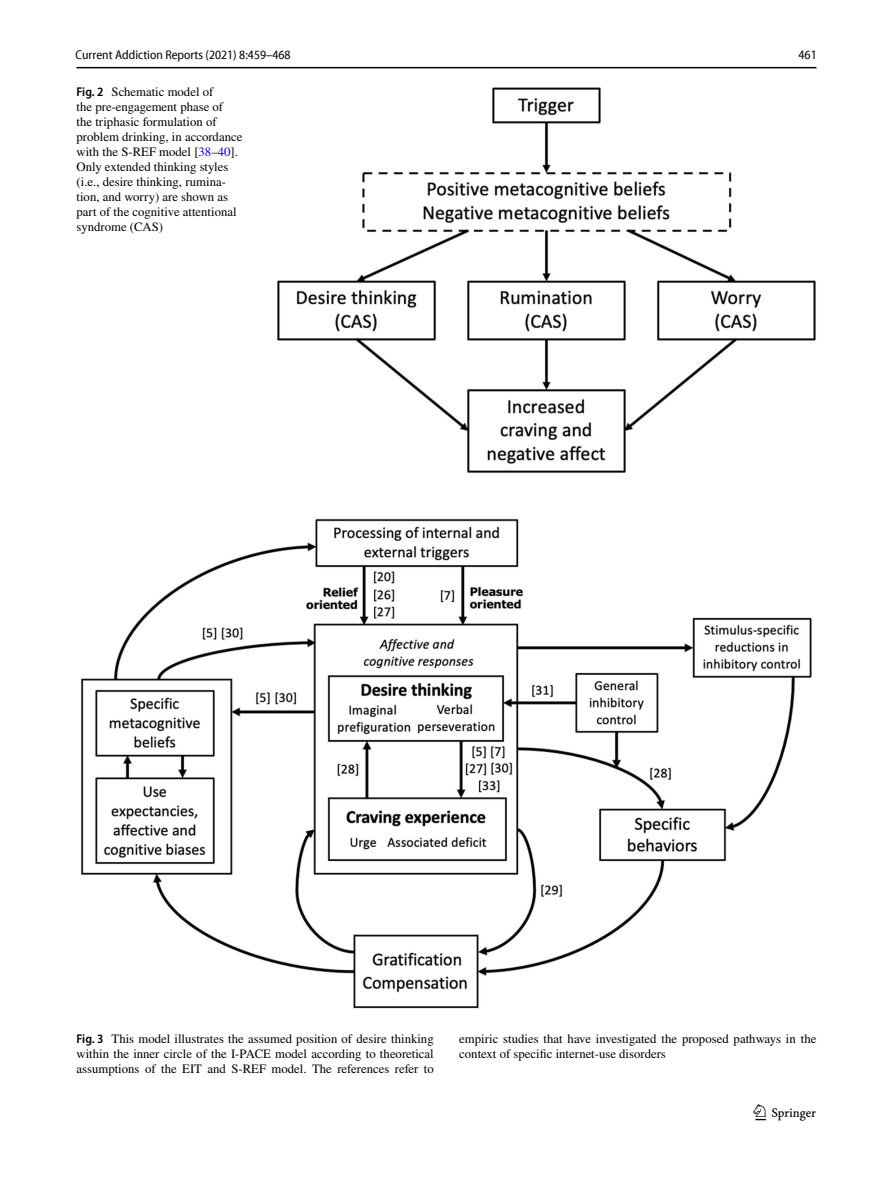
<style>
.page{position:relative;width:893px;height:1187px;background:#fff}
.page>*{position:absolute;margin:0;border:0;box-sizing:border-box;transform-origin:0 0}
.t1{font:22.5px "Springnew Regular 3";color:#000}
.t2{font:12.75px/15px "STIX";color:#000}
.t3{font:semi-condensed 12.75px "Myriad Pro Unic";color:#000}
.s1{font-family:"Myriad Pro";font-weight:600;font-stretch:semi-condensed}
.s2{color:#00f}
</style>
<div class="page">
<hr style="left:77px;top:67px;width:739px;height:1px;background:#000">
<img style="left:277px;top:87px;width:539px;height:386px">
<img style="left:81px;top:518px;width:731px;height:490px">
<p class="t3" style="left:76px;top:50px;width:217px">Current Addiction Reports (2021) 8:459–468</p>
<p class="t3" style="left:798px;top:50px;width:20px">461</p>
<p class="t2" style="left:77px;top:85px;width:167px"><span class="s1">Fig. 2</span> Schematic model of<br>the pre-engagement phase of<br>the triphasic formulation of problem drinking, in accordance with the S-REF model [<span class="s2">38</span>–<span class="s2">40</span>].<br>Only extended thinking styles (i.e., desire thinking, rumina&shy;tion, and worry) are shown as part of the cognitive attentional syndrome (CAS)</p>
<p class="t2" style="left:77px;top:1032px;width:359px;text-align:justify"><span class="s1">Fig. 3</span> This model illustrates the assumed position of desire thinking within the inner circle of the I-PACE model according to theoretical assumptions of the EIT and S-REF model. The references refer to</p>
<p class="t2" style="left:459px;top:1032px;width:359px">empiric studies that have investigated the proposed pathways in the context of specific internet-use disorders</p>
<h1 class="t1" style="left:755px;top:1104px;width:62px">1 3</h1>
</div>
